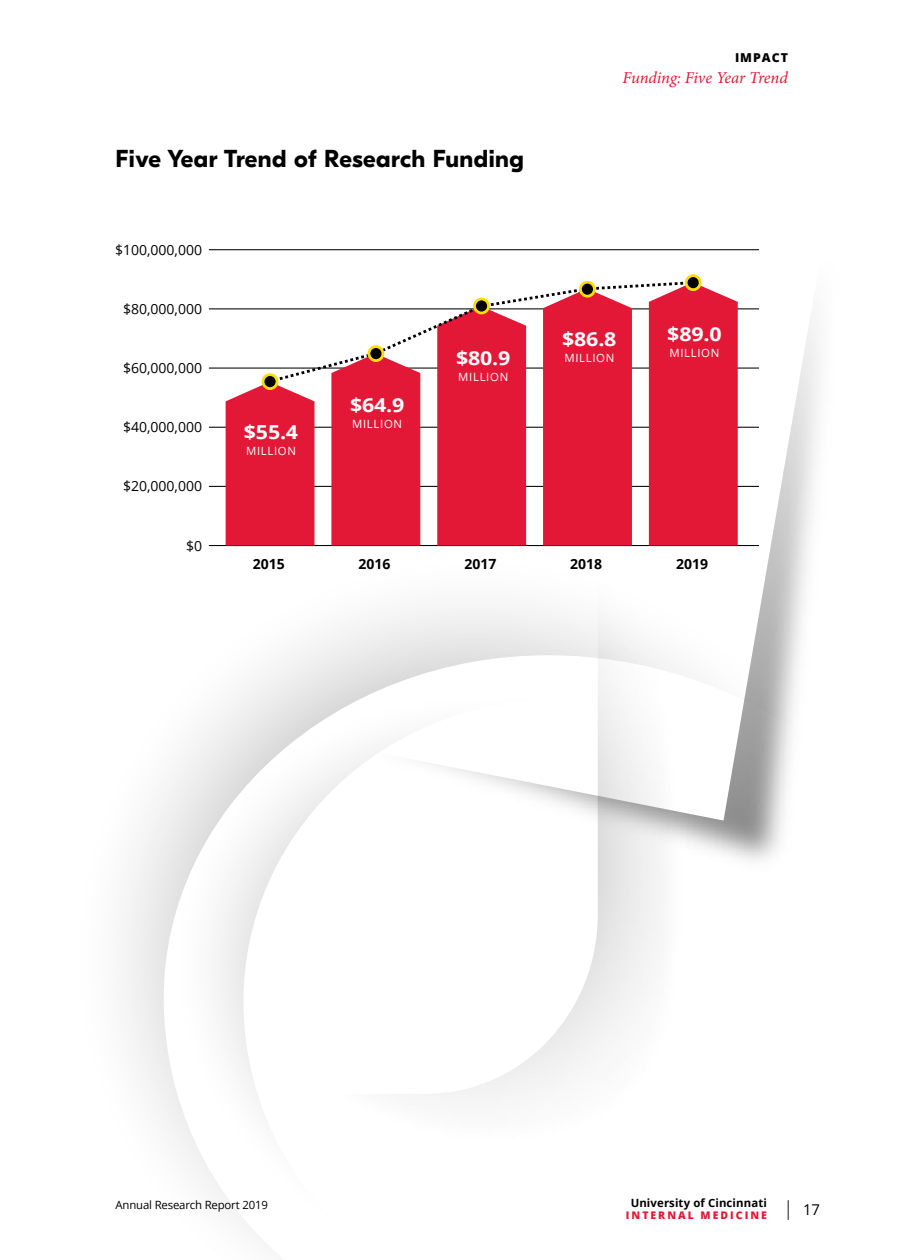
<style>
.page{position:relative;width:914px;height:1260px;background:#fff}
.page>*{position:absolute;margin:0;border:0;box-sizing:border-box;transform-origin:0 0}
.t1{font:700 24.5px "GT Eesti Pro Display";letter-spacing:.02em;color:#000}
.t2{font:700 19.25px "Open Sans";letter-spacing:-.01em;color:#fff;scale:1.11 1}
.t3{font:italic 16.62px "Minion Pro";letter-spacing:-.01em;color:#e31837}
.t4{font:14.88px "Open Sans";color:#000}
.t5{font:14px "Open Sans";color:#000}
.t6{font:700 14px "Open Sans";color:#000}
.t7{font:800 12.25px "Open Sans";letter-spacing:.08em;color:#000}
.t8{font:11.38px "Open Sans";letter-spacing:.06em;color:#fff}
.t9{font:11.38px "Open Sans";letter-spacing:-.015em;color:#000}
.t10{font:700 11.38px "Open Sans";letter-spacing:.01em;color:#000}
.t11{font:800 10.5px "Open Sans";letter-spacing:.19em;color:#e31837}
.s1{font-weight:300;font-size:19.25px}
</style>
<div class="page">
<img style="left:315px;top:250px;width:504px;height:307px">
<svg style="left:125px;top:557px;width:682px;height:496px"></svg>
<svg style="left:139px;top:686px;width:170px;height:529px"></svg>
<img style="left:309px;top:580px;width:426px;height:519px">
<hr style="left:209px;top:545px;width:550px;height:1px;background:#000">
<hr style="left:209px;top:486px;width:550px;height:1px;background:#000">
<hr style="left:209px;top:427px;width:550px;height:1px;background:#000">
<hr style="left:209px;top:368px;width:550px;height:1px;background:#000">
<hr style="left:209px;top:308px;width:550px;height:1px;background:#000">
<hr style="left:209px;top:249px;width:550px;height:1px;background:#000">
<svg style="left:225px;top:280px;width:512px;height:266px"></svg>
<div style="left:263px;top:375px;width:14px;height:14px;background:#000;border-radius:50%"></div>
<div style="left:261px;top:373px;width:17px;height:17px;border:3px solid #fd0;border-radius:50%"></div>
<div style="left:369px;top:347px;width:14px;height:14px;background:#000;border-radius:50%"></div>
<div style="left:367px;top:345px;width:17px;height:17px;border:3px solid #fd0;border-radius:50%"></div>
<div style="left:474px;top:299px;width:14px;height:14px;background:#000;border-radius:50%"></div>
<div style="left:473px;top:298px;width:17px;height:16px;border:3px solid #fd0;border-radius:50%"></div>
<div style="left:580px;top:282px;width:14px;height:14px;background:#000;border-radius:50%"></div>
<div style="left:579px;top:281px;width:16px;height:17px;border:3px solid #fd0;border-radius:50%"></div>
<div style="left:686px;top:276px;width:14px;height:14px;background:#000;border-radius:50%"></div>
<div style="left:684px;top:274px;width:17px;height:17px;border:3px solid #fd0;border-radius:50%"></div>
<h1 class="t1" style="left:116px;top:145px;width:410px">Five Year Trend of Research Funding</h1>
<p class="t5" style="left:115px;top:240px;width:88px">$100,000,000</p>
<p class="t5" style="left:123px;top:299px;width:80px">$80,000,000</p>
<p class="t5" style="left:123px;top:358px;width:80px">$60,000,000</p>
<p class="t5" style="left:123px;top:418px;width:80px">$40,000,000</p>
<p class="t5" style="left:123px;top:477px;width:80px">$20,000,000</p>
<p class="t5" style="left:186px;top:536px;width:18px">$0</p>
<h2 class="t2" style="left:244px;top:419px;width:50px">$55.4</h2>
<p class="t8" style="left:246px;top:443px;width:51px">MILLION</p>
<h2 class="t2" style="left:350px;top:391px;width:50px">$64.9</h2>
<p class="t8" style="left:352px;top:416px;width:51px">MILLION</p>
<h2 class="t2" style="left:456px;top:344px;width:50px">$80.9</h2>
<p class="t8" style="left:458px;top:369px;width:51px">MILLION</p>
<p class="t7" style="left:735px;top:48px;width:54px">IMPACT</p>
<p class="t3" style="left:622px;top:66px;width:167px">Funding: Five Year Trend</p>
<h2 class="t2" style="left:562px;top:326px;width:50px">$86.8</h2>
<p class="t8" style="left:564px;top:350px;width:51px">MILLION</p>
<h2 class="t2" style="left:667px;top:320px;width:50px">$89.0</h2>
<p class="t8" style="left:669px;top:345px;width:51px">MILLION</p>
<p class="t6" style="left:253px;top:554px;width:33px">2015</p>
<p class="t6" style="left:358px;top:554px;width:33px">2016</p>
<p class="t6" style="left:464px;top:554px;width:33px">2017</p>
<p class="t6" style="left:570px;top:554px;width:33px">2018</p>
<p class="t6" style="left:676px;top:554px;width:33px">2019</p>
<p class="t9" style="left:116px;top:1197px;width:154px">Annual Research Report 2019</p>
<p class="t10" style="left:630px;top:1195px;width:138px">University of Cincinnati</p>
<p class="t11" style="left:626px;top:1207px;width:142px">INTERNAL MEDICINE</p>
<p class="t4" style="left:783px;top:1199px;width:38px"><span class="s1">|</span> 17</p>
</div>
